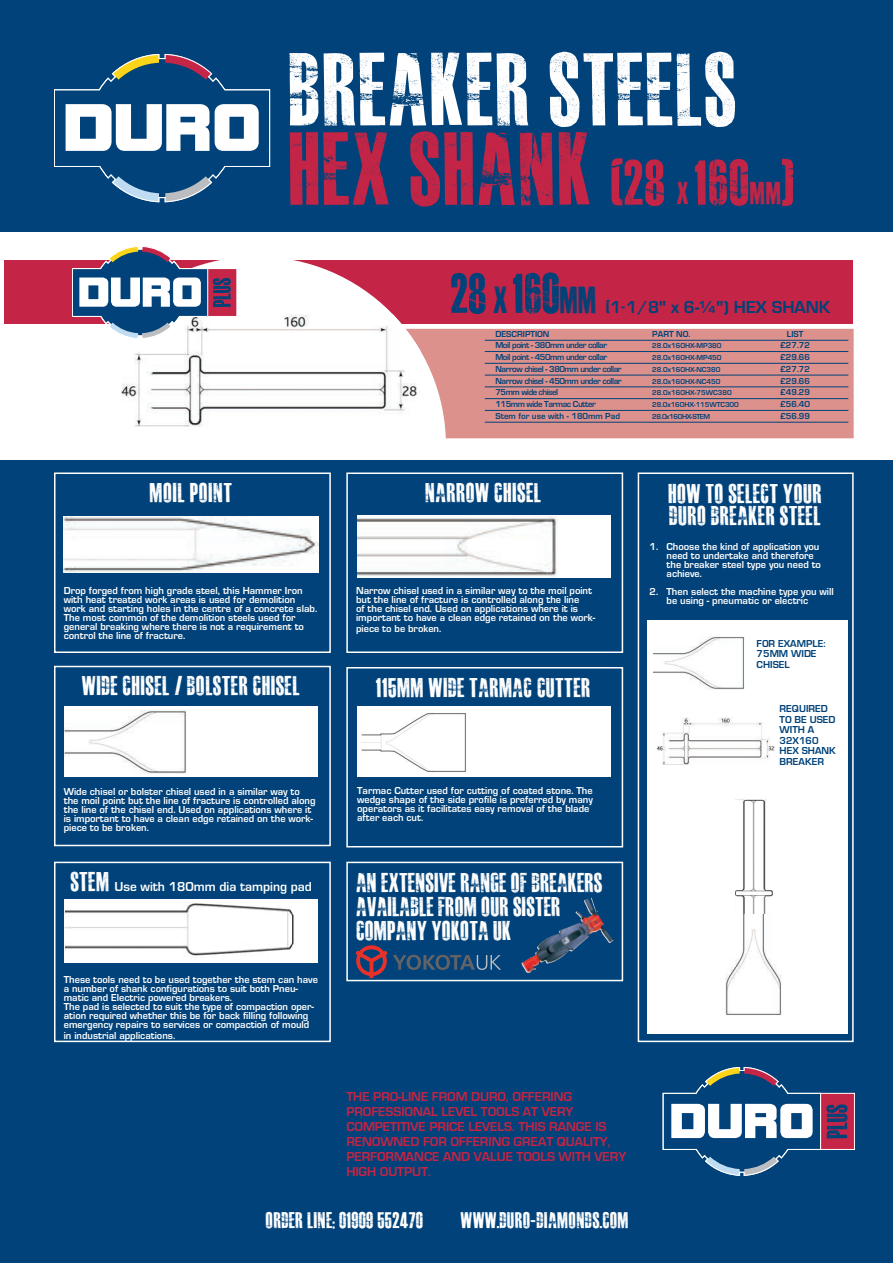
<style>
.page{position:relative;width:893px;height:1263px;background:#fff}
.page>*{position:absolute;margin:0;border:0;box-sizing:border-box;transform-origin:0 0}
.t1{font:102px "MASTERPLANCOMPLETE";color:#c42445}
.t2{font:102px "MASTERPLANCOMPLETE";color:#fff}
.t3{font:27px/24px "MASTERPLANCOMPLETE";color:#fff}
.t4{font:22.5px "MASTERPLANCOMPLETE";color:#fff}
.t5{font:18px "Eurose";color:#004279}
.t6{font:13.5px/15px "Eurose";letter-spacing:-.005em;color:#c42445}
.t7{font:13.5px "Eurose";color:#fff}
.t8{font:10.5px/9px "Eurose";color:#fff}
.t9{font:10.5px/10.5px "Eurose";color:#004279}
.t10{font:9px "Eurose";letter-spacing:-.05em;color:#004279}
.t11{font:9px "Eurose";color:#004279}
.t12{font:7.5px "Eurose";color:#004279}
.t13{font:7.5px "Eurose";letter-spacing:-.05em;color:#004279}
.s1{font-size:63px}
.s2{font-size:31.5px}
.s3{font-family:"MASTERPLANCOMPLETE";font-size:27px}
.s4{font-family:"MASTERPLANCOMPLETE";font-size:55.5px}
.s5{font-family:"MASTERPLANCOMPLETE";font-size:37.5px}
.s6{font-family:"MASTERPLANCOMPLETE"}
</style>
<div class="page">
<div style="left:302px;top:329px;width:552px;height:109px;background:#dd918c"></div>
<div style="left:4px;top:260px;width:849px;height:63px;background:#c42445"></div>
<div style="left:67px;top:257px;width:379px;height:378px;background:#fff;border-radius:50%"></div>
<img style="left:121px;top:314px;width:299px;height:113px">
<div style="left:0;top:0;width:893px;height:232px;background:#004279"></div>
<div style="left:0;top:460px;width:893px;height:803px;background:#004279"></div>
<div style="left:647px;top:620px;width:201px;height:414px;background:#fff"></div>
<svg style="left:54px;top:54px;width:216px;height:148px"></svg>
<div style="left:821px;top:1093px;width:33px;height:56px;background:#c52547"></div>
<div style="left:820px;top:1093px;width:35px;height:57px;border:1px solid #fff"></div>
<svg style="left:663px;top:1067px;width:184px;height:108px"></svg>
<div style="left:64px;top:706px;width:253px;height:71px;background:#fff"></div>
<img style="left:64px;top:710px;width:122px;height:64px">
<div style="left:357px;top:706px;width:253px;height:71px;background:#fff"></div>
<img style="left:361px;top:713px;width:105px;height:59px">
<div style="left:357px;top:516px;width:253px;height:62px;background:#fff"></div>
<img style="left:357px;top:517px;width:201px;height:61px">
<div style="left:54px;top:472px;width:277px;height:181px;border:2px solid #fff"></div>
<img style="left:64px;top:516px;width:255px;height:56px">
<div style="left:346px;top:472px;width:277px;height:181px;border:2px solid #fff"></div>
<div style="left:54px;top:666px;width:277px;height:180px;border:2px solid #fff"></div>
<div style="left:346px;top:667px;width:277px;height:180px;border:2px solid #fff"></div>
<div style="left:65px;top:899px;width:253px;height:64px;background:#fff"></div>
<img style="left:65px;top:903px;width:229px;height:53px">
<div style="left:54px;top:862px;width:277px;height:180px;border:2px solid #fff"></div>
<img style="left:653px;top:637px;width:92px;height:52px">
<img style="left:656px;top:718px;width:119px;height:46px">
<img style="left:725px;top:914px;width:57px;height:101px">
<img style="left:735px;top:800px;width:37px;height:114px">
<div style="left:638px;top:472px;width:216px;height:570px;border:2px solid #fff"></div>
<svg style="left:355px;top:945px;width:146px;height:33px"></svg>
<div style="left:346px;top:862px;width:277px;height:119px;border:2px solid #fff"></div>
<hr style="left:485px;top:351px;width:363px;height:1px;background:#004279">
<hr style="left:485px;top:363px;width:363px;height:1px;background:#004279">
<hr style="left:485px;top:375px;width:363px;height:1px;background:#004279">
<hr style="left:485px;top:386px;width:363px;height:1px;background:#004279">
<hr style="left:485px;top:398px;width:363px;height:1px;background:#004279">
<hr style="left:485px;top:410px;width:363px;height:1px;background:#004279">
<hr style="left:485px;top:422px;width:363px;height:1px;background:#004279">
<hr style="left:485px;top:340px;width:363px;height:1px;background:#004279">
<div style="left:208px;top:269px;width:29px;height:47px;background:#c52547"></div>
<svg style="left:72px;top:246px;width:159px;height:93px"></svg>
<img style="left:521px;top:898px;width:92px;height:75px">
<p class="t2" style="left:289px;top:39px;width:451px">BREAKER STEELS</p>
<p class="t1" style="left:289px;top:118px;width:507px">HEX SHANK <span class="s1">(28</span> <span class="s2">X</span> <span class="s1">160</span><span class="s2">MM</span><span class="s1">)</span></p>
<p class="t3" style="left:150px;top:480px;width:84px">MOIL POINT</p>
<p class="t8" style="left:64px;top:586px;width:255px">Drop forged from high grade steel, this Hammer Iron with heat treated work areas is used for demolition work and starting holes in the centre of a concrete slab.<br>The most common of the demolition steels used for general breaking where there is not a requirement to control the line of fracture.</p>
<p class="t3" style="left:82px;top:673px;width:220px">WIDE CHISEL / BOLSTER CHISEL</p>
<p class="t8" style="left:64px;top:787px;width:253px">Wide chisel or bolster chisel used in a similar way to the moil point but the line of fracture is controlled along the line of the chisel end. Used on applications where it is important to have a clean edge retained on the work&shy;piece to be broken.</p>
<p class="t7" style="left:71px;top:880px;width:243px"><span class="s3">STEM</span> Use with 180mm dia tamping pad</p>
<p class="t8" style="left:64px;top:975px;width:256px">These tools need to be used together the stem can have a number of shank configurations to suit both Pneu&shy;matic and Electric powered breakers.<br>The pad is selected to suit the type of compaction oper&shy;ation required whether this be for back filling following emergency repairs to services or compaction of mould</p>
<p class="t8" style="left:64px;top:1031px;width:113px">in industrial applications.</p>
<p class="t5" style="left:451px;top:297px;width:380px"><span class="s4">28</span> <span class="s5">X</span> <span class="s4">160</span><span class="s5">MM</span> <span class="s6">(</span>1<span class="s6">-</span>1/8" x 6-¼") HEX SHANK</p>
<p class="t10" style="left:495px;top:340px;width:113px">Moil point - 380mm under collar</p>
<p class="t12" style="left:652px;top:342px;width:71px">28.0x160HX-MP380</p>
<p class="t10" style="left:780px;top:340px;width:31px">£27.72</p>
<p class="t10" style="left:495px;top:352px;width:113px">Moil point - 450mm under collar</p>
<p class="t12" style="left:652px;top:353px;width:71px">28.0x160HX-MP450</p>
<p class="t10" style="left:780px;top:352px;width:31px">£29.66</p>
<p class="t10" style="left:495px;top:364px;width:128px">Narrow chisel - 380mm under collar</p>
<p class="t12" style="left:652px;top:365px;width:70px">28.0x160HX-NC380</p>
<p class="t10" style="left:780px;top:364px;width:31px">£27.72</p>
<p class="t10" style="left:495px;top:376px;width:128px">Narrow chisel - 450mm under collar</p>
<p class="t12" style="left:652px;top:377px;width:70px">28.0x160HX-NC450</p>
<p class="t10" style="left:780px;top:376px;width:31px">£29.66</p>
<p class="t10" style="left:495px;top:387px;width:64px">75mm wide chisel</p>
<p class="t12" style="left:652px;top:389px;width:81px">28.0x160HX-75WC380</p>
<p class="t10" style="left:780px;top:387px;width:31px">£49.29</p>
<p class="t10" style="left:495px;top:399px;width:102px">115mm wide Tarmac Cutter</p>
<p class="t12" style="left:652px;top:401px;width:88px">28.0x160HX-115WTC300</p>
<p class="t10" style="left:780px;top:399px;width:31px">£56.40</p>
<p class="t11" style="left:495px;top:411px;width:126px">Stem for use with - 180mm Pad</p>
<p class="t13" style="left:652px;top:412px;width:59px">28.0x160HX-STEM</p>
<p class="t10" style="left:780px;top:411px;width:31px">£56.99</p>
<p class="t11" style="left:495px;top:329px;width:56px">DESCRIPTION</p>
<p class="t10" style="left:652px;top:329px;width:39px">PART NO.</p>
<p class="t10" style="left:787px;top:329px;width:18px">LIST</p>
<p class="t3" style="left:426px;top:480px;width:118px">NARROW CHISEL</p>
<p class="t8" style="left:356px;top:586px;width:241px">Narrow chisel used in a similar way to the moil point but the line of fracture is controlled along the line<br>of the chisel end. Used on applications where it is important to have a clean edge retained on the work-</p>
<p class="t8" style="left:356px;top:624px;width:87px">piece to be broken.</p>
<p class="t3" style="left:376px;top:675px;width:216px">115MM WIDE TARMAC CUTTER</p>
<p class="t8" style="left:357px;top:786px;width:237px">Tarmac Cutter used for cutting of coated stone. The wedge shape of the side profile is preferred by many operators as it facilitates easy removal of the blade after each cut.</p>
<p class="t3" style="left:356px;top:870px;width:248px">AN EXTENSIVE RANGE OF BREAKERS<br>AVAILABLE FROM OUR SISTER<br>COMPANY YOKOTA UK</p>
<p class="t8" style="left:649px;top:542px;width:10px">1.</p>
<p class="t8" style="left:649px;top:587px;width:10px">2.</p>
<p class="t3" style="left:668px;top:481px;width:155px">HOW TO SELECT YOUR</p>
<p class="t3" style="left:669px;top:503px;width:153px">DURO BREAKER STEEL</p>
<p class="t8" style="left:666px;top:542px;width:156px">Choose the kind of application you need to undertake and therefore the breaker steel type you need to achieve.</p>
<p class="t8" style="left:666px;top:587px;width:169px">Then select the machine type you will be using - pneumatic or electric</p>
<p class="t9" style="left:757px;top:638px;width:71px">FOR EXAMPLE:</p>
<p class="t9" style="left:757px;top:648px;width:62px">75MM WIDE<br>CHISEL</p>
<p class="t9" style="left:780px;top:704px;width:57px">REQUIRED<br>TO BE USED<br>WITH A<br>32X160</p>
<p class="t9" style="left:780px;top:746px;width:58px">HEX SHANK<br>BREAKER</p>
<p class="t6" style="left:346px;top:1089px;width:281px">THE PRO-LINE FROM DURO, OFFERING<br>PROFESSIONAL LEVEL TOOLS AT VERY<br>COMPETITIVE PRICE LEVELS. THIS RANGE IS<br>RENOWNED FOR OFFERING GREAT QUALITY,<br>PERFORMANCE AND VALUE TOOLS WITH VERY<br>HIGH OUTPUT.</p>
<p class="t4" style="left:266px;top:1209px;width:159px">ORDER LINE; 01909 552470</p>
<p class="t4" style="left:461px;top:1209px;width:170px">WWW.DURO-DIAMONDS.COM</p>
</div>
